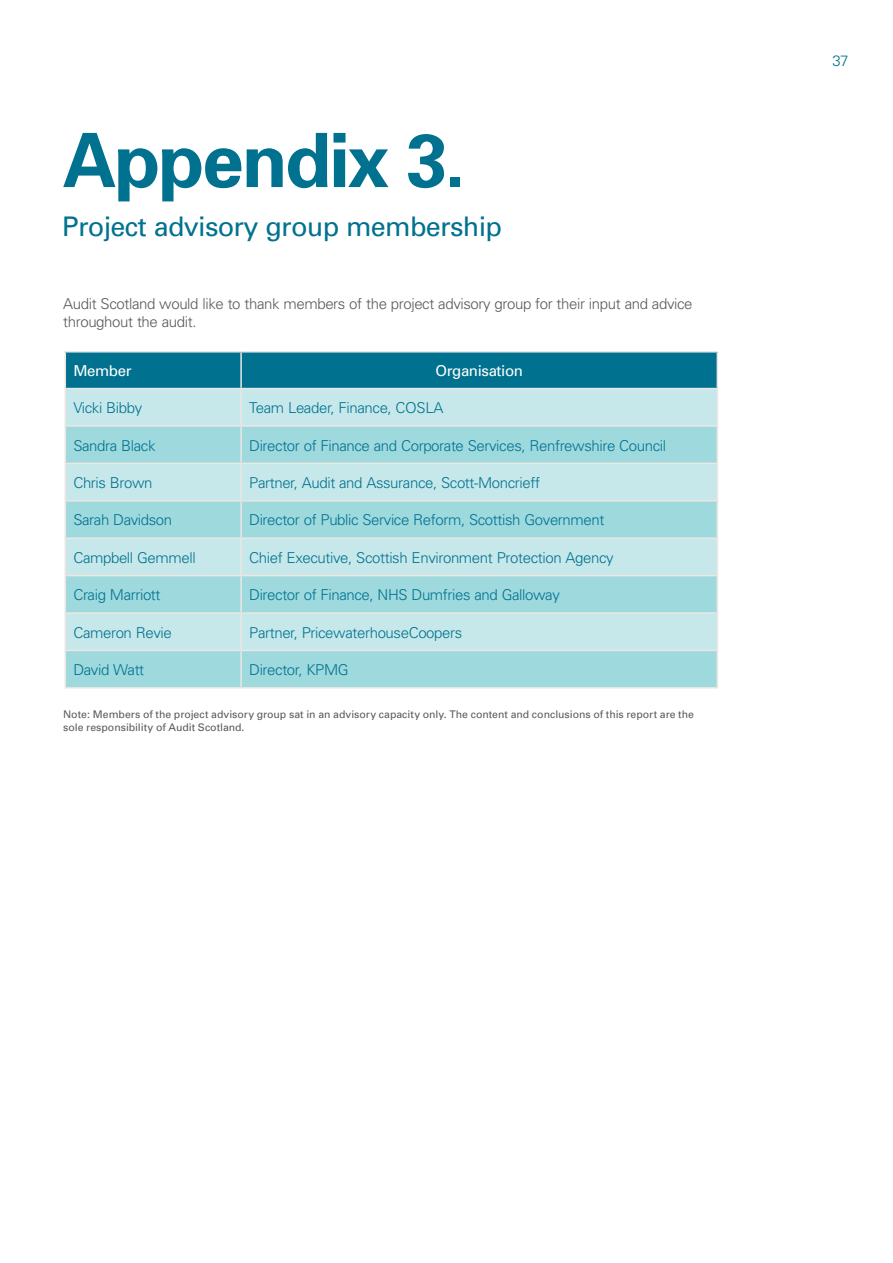
<style>
.page{position:relative;width:893px;height:1263px;background:#fff}
.page>*{position:absolute;margin:0;border:0;box-sizing:border-box;transform-origin:0 0}
.Appendix-_Heading{font:700 75px "Univers";letter-spacing:-.025em;color:#00728f}
.Appendix_-_Subheadin{font:27px "Univers";letter-spacing:-.025em;color:#00728f}
.t1{font:300 15px "Univers";letter-spacing:-.025em;color:#00728f}
.Paragraph{font:300 15px/18px "Univers";letter-spacing:-.025em;color:#58595b}
.t2{font:15px "Univers";letter-spacing:-.025em;color:#fff}
.Paragraph-2{font:10.5px/12.6px "Univers";color:#58595b}
</style>
<div class="page">
<div style="left:65px;top:352px;width:176px;height:37px;background:#00728f"></div>
<div style="left:241px;top:352px;width:476px;height:37px;background:#00728f"></div>
<div style="left:65px;top:389px;width:176px;height:37px;background:#c7e8ea"></div>
<div style="left:241px;top:389px;width:476px;height:37px;background:#c7e8ea"></div>
<div style="left:65px;top:463px;width:176px;height:38px;background:#c7e8ea"></div>
<div style="left:241px;top:463px;width:476px;height:38px;background:#c7e8ea"></div>
<div style="left:65px;top:538px;width:176px;height:38px;background:#c7e8ea"></div>
<div style="left:241px;top:538px;width:476px;height:38px;background:#c7e8ea"></div>
<div style="left:65px;top:613px;width:176px;height:37px;background:#c7e8ea"></div>
<div style="left:241px;top:613px;width:476px;height:37px;background:#c7e8ea"></div>
<div style="left:65px;top:426px;width:176px;height:37px;background:#9ed9de"></div>
<div style="left:241px;top:426px;width:476px;height:37px;background:#9ed9de"></div>
<div style="left:65px;top:501px;width:176px;height:37px;background:#9ed9de"></div>
<div style="left:241px;top:501px;width:476px;height:37px;background:#9ed9de"></div>
<div style="left:65px;top:576px;width:176px;height:37px;background:#9ed9de"></div>
<div style="left:241px;top:576px;width:476px;height:37px;background:#9ed9de"></div>
<div style="left:65px;top:650px;width:176px;height:38px;background:#9ed9de"></div>
<div style="left:241px;top:650px;width:476px;height:38px;background:#9ed9de"></div>
<hr style="left:65px;top:351px;width:176px;height:2px;background:#ece7e2">
<hr style="left:65px;top:353px;width:1px;height:35px;background:#ece7e2">
<hr style="left:241px;top:351px;width:477px;height:2px;background:#ece7e2">
<hr style="left:240px;top:353px;width:2px;height:35px;background:#ece7e2">
<hr style="left:717px;top:353px;width:1px;height:35px;background:#ece7e2">
<hr style="left:65px;top:388px;width:176px;height:1px;background:#ece7e2">
<hr style="left:65px;top:389px;width:1px;height:36px;background:#ece7e2">
<hr style="left:241px;top:388px;width:477px;height:1px;background:#ece7e2">
<hr style="left:240px;top:389px;width:2px;height:36px;background:#ece7e2">
<hr style="left:717px;top:389px;width:1px;height:36px;background:#ece7e2">
<hr style="left:65px;top:425px;width:176px;height:2px;background:#ece7e2">
<hr style="left:65px;top:427px;width:1px;height:36px;background:#ece7e2">
<hr style="left:241px;top:425px;width:477px;height:2px;background:#ece7e2">
<hr style="left:240px;top:427px;width:2px;height:36px;background:#ece7e2">
<hr style="left:717px;top:427px;width:1px;height:36px;background:#ece7e2">
<hr style="left:65px;top:463px;width:176px;height:1px;background:#ece7e2">
<hr style="left:65px;top:464px;width:1px;height:36px;background:#ece7e2">
<hr style="left:241px;top:463px;width:477px;height:1px;background:#ece7e2">
<hr style="left:240px;top:464px;width:2px;height:36px;background:#ece7e2">
<hr style="left:717px;top:464px;width:1px;height:36px;background:#ece7e2">
<hr style="left:65px;top:500px;width:176px;height:1px;background:#ece7e2">
<hr style="left:65px;top:501px;width:1px;height:36px;background:#ece7e2">
<hr style="left:241px;top:500px;width:477px;height:1px;background:#ece7e2">
<hr style="left:240px;top:501px;width:2px;height:36px;background:#ece7e2">
<hr style="left:717px;top:501px;width:1px;height:36px;background:#ece7e2">
<hr style="left:65px;top:537px;width:176px;height:2px;background:#ece7e2">
<hr style="left:65px;top:539px;width:1px;height:36px;background:#ece7e2">
<hr style="left:241px;top:537px;width:477px;height:2px;background:#ece7e2">
<hr style="left:240px;top:539px;width:2px;height:36px;background:#ece7e2">
<hr style="left:717px;top:539px;width:1px;height:36px;background:#ece7e2">
<hr style="left:65px;top:575px;width:176px;height:1px;background:#ece7e2">
<hr style="left:65px;top:576px;width:1px;height:36px;background:#ece7e2">
<hr style="left:241px;top:575px;width:477px;height:1px;background:#ece7e2">
<hr style="left:240px;top:576px;width:2px;height:36px;background:#ece7e2">
<hr style="left:717px;top:576px;width:1px;height:36px;background:#ece7e2">
<hr style="left:65px;top:612px;width:176px;height:2px;background:#ece7e2">
<hr style="left:65px;top:614px;width:1px;height:36px;background:#ece7e2">
<hr style="left:241px;top:612px;width:477px;height:2px;background:#ece7e2">
<hr style="left:240px;top:614px;width:2px;height:36px;background:#ece7e2">
<hr style="left:717px;top:614px;width:1px;height:36px;background:#ece7e2">
<hr style="left:65px;top:650px;width:176px;height:1px;background:#ece7e2">
<hr style="left:65px;top:651px;width:1px;height:36px;background:#ece7e2">
<hr style="left:241px;top:650px;width:477px;height:1px;background:#ece7e2">
<hr style="left:240px;top:651px;width:2px;height:36px;background:#ece7e2">
<hr style="left:717px;top:651px;width:1px;height:36px;background:#ece7e2">
<hr style="left:65px;top:687px;width:176px;height:1px;background:#ece7e2">
<hr style="left:241px;top:687px;width:477px;height:1px;background:#ece7e2">
<p class="Appendix-_Heading" style="left:62px;top:115px;width:405px">Appendix 3.</p>
<p class="Appendix_-_Subheadin" style="left:62px;top:211px;width:441px">Project advisory group membership</p>
<p class="Paragraph" style="left:63px;top:295px;width:631px">Audit Scotland would like to thank members of the project advisory group for their input and advice throughout the audit.</p>
<p class="t2" style="left:73px;top:362px;width:60px">Member</p>
<p class="t2" style="left:435px;top:362px;width:89px">Organisation</p>
<p class="t1" style="left:73px;top:399px;width:70px">Vicki Bibby</p>
<p class="t1" style="left:249px;top:399px;width:196px">Team Leader, Finance, COSLA</p>
<p class="t1" style="left:73px;top:436px;width:84px">Sandra Black</p>
<p class="t1" style="left:249px;top:436px;width:418px">Director of Finance and Corporate Services, Renfrewshire Council</p>
<p class="t1" style="left:73px;top:474px;width:81px">Chris Brown</p>
<p class="t1" style="left:249px;top:474px;width:292px">Partner, Audit and Assurance, Scott-Moncrieff</p>
<p class="t1" style="left:73px;top:511px;width:100px">Sarah Davidson</p>
<p class="t1" style="left:249px;top:511px;width:357px">Director of Public Service Reform, Scottish Government</p>
<p class="t1" style="left:73px;top:548px;width:124px">Campbell Gemmell</p>
<p class="t1" style="left:249px;top:548px;width:366px">Chief Executive, Scottish Environment Protection Agency</p>
<p class="t1" style="left:73px;top:586px;width:89px">Craig Marriott</p>
<p class="t1" style="left:249px;top:586px;width:312px">Director of Finance, NHS Dumfries and Galloway</p>
<p class="t1" style="left:73px;top:623px;width:100px">Cameron Revie</p>
<p class="t1" style="left:249px;top:623px;width:215px">Partner, PricewaterhouseCoopers</p>
<p class="t1" style="left:73px;top:661px;width:72px">David Watt</p>
<p class="t1" style="left:249px;top:661px;width:101px">Director, KPMG</p>
<p class="Paragraph-2" style="left:63px;top:708px;width:632px">Note: Members of the project advisory group sat in an advisory capacity only. The content and conclusions of this report are the sole responsibility of Audit Scotland.</p>
<p class="t1" style="left:832px;top:52px;width:17px">37</p>
</div>
